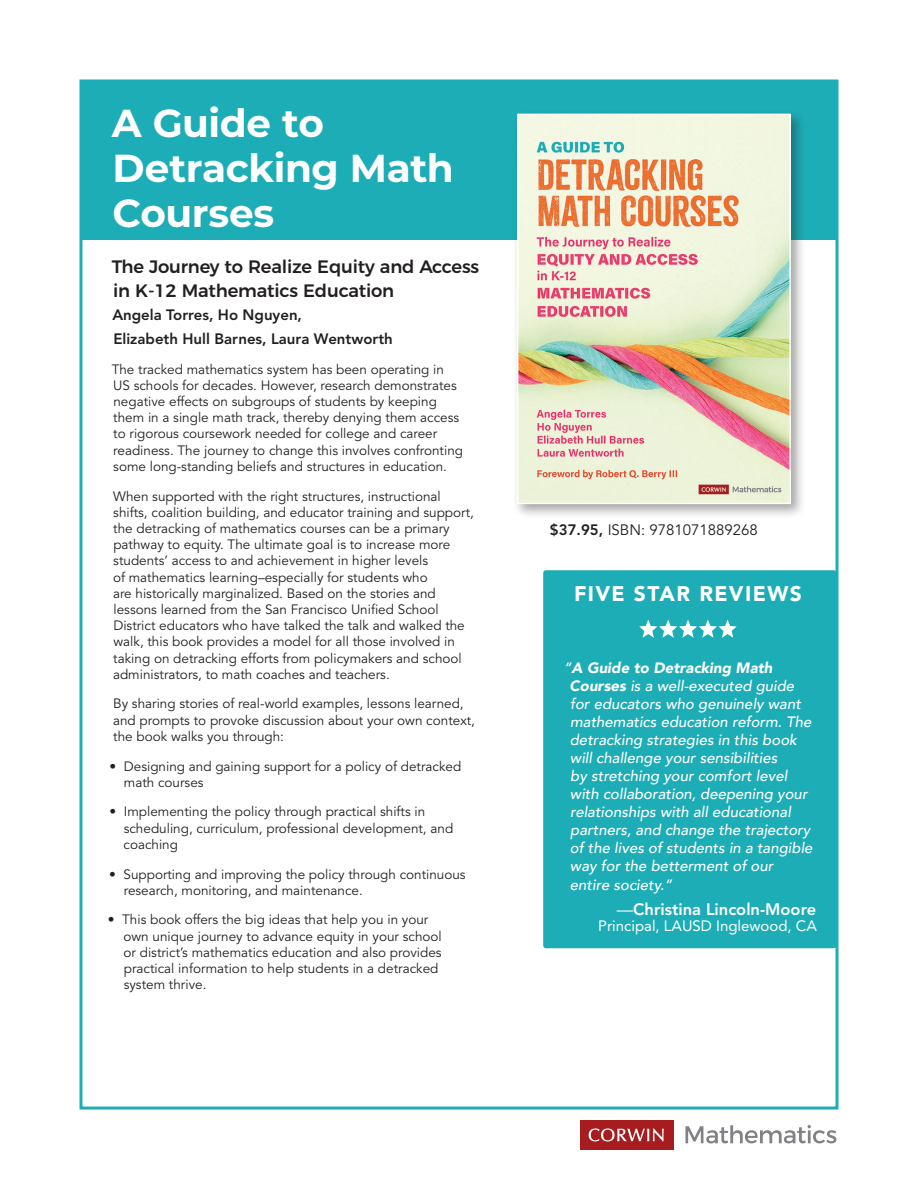
<style>
.page{position:relative;width:918px;height:1188px;background:#fff}
.page>*{position:absolute;margin:0;border:0;box-sizing:border-box;transform-origin:0 0}
.t1{font:700 39px/45px "Montserrat";letter-spacing:-.01em;color:#fff}
.t2{font:900 21px "Avenir LT Std";letter-spacing:.065em;color:#fff}
.t3{font:500 18px/24px "Montserrat";letter-spacing:-.01em;color:#231f20}
.t4{font:800 16.5px "Avenir LT Std";color:#fff}
.t5{font:italic 500 15px/18px "Avenir";color:#fff}
.t6{font:800 15px/24px "Avenir LT Std";color:#231f20}
.t7{font:15px "Avenir LT Std";color:#fff}
.t8{font:15px "Avenir LT Std";color:#231f20}
.t9{font:13.5px/16.2px "Avenir LT Std";color:#231f20}
.s1{font-weight:800}
.s2{font-weight:900}
.s3{font-weight:400}
</style>
<div class="page">
<div style="left:543px;top:570px;width:293px;height:378px;background:#1cadb6;border-radius:3px"></div>
<div style="left:81px;top:81px;width:756px;height:159px;background:#1cadb6"></div>
<div style="left:513px;top:109px;width:293px;height:410px;background:#231f20;opacity:.4"></div>
<img style="left:519px;top:116px;width:270px;height:386px">
<div style="left:517px;top:114px;width:274px;height:390px;border:1px solid #fff"></div>
<svg style="left:639px;top:620px;width:98px;height:18px"></svg>
<svg style="left:685px;top:1125px;width:151px;height:18px"></svg>
<div style="left:580px;top:1120px;width:93px;height:30px;background:#a61c1f"></div>
<svg style="left:589px;top:1128px;width:75px;height:13px"></svg>
<h1 class="t1" style="left:112px;top:98px;width:344px">A Guide to<br>Detracking Math<br>Courses</h1>
<h3 class="t3" style="left:112px;top:253px;width:369px">The Journey to Realize Equity and Access in K-12 Mathematics Education</h3>
<p class="t6" style="left:112px;top:303px;width:282px">Angela Torres, Ho Nguyen,<br>Elizabeth Hull Barnes, Laura Wentworth</p>
<p class="t9" style="left:112px;top:361px;width:353px">The tracked mathematics system has been operating in US schools for decades. However, research demonstrates negative effects on subgroups of students by keeping them in a single math track, thereby denying them access to rigorous coursework needed for college and career readiness. The journey to change this involves confronting some long-standing beliefs and structures in education.</p>
<p class="t9" style="left:113px;top:488px;width:362px">When supported with the right structures, instructional shifts, coalition building, and educator training and support, the detracking of mathematics courses can be a primary pathway to equity. The ultimate goal is to increase more students’ access to and achievement in higher levels<br>of mathematics learning–especially for students who<br>are historically marginalized. Based on the stories and lessons learned from the San Francisco Unified School District educators who have talked the talk and walked the walk, this book provides a model for all those involved in taking on detracking efforts from policymakers and school administrators, to math coaches and teachers.</p>
<p class="t9" style="left:113px;top:696px;width:364px">By sharing stories of real-world examples, lessons learned, and prompts to provoke discussion about your own context, the book walks you through:</p>
<p class="t9" style="left:124px;top:758px;width:339px;text-indent:-14px">• Designing and gaining support for a policy of detracked math courses</p>
<p class="t9" style="left:124px;top:804px;width:331px;text-indent:-14px">• Implementing the policy through practical shifts in scheduling, curriculum, professional development, and coaching</p>
<p class="t9" style="left:124px;top:866px;width:343px;text-indent:-15px">• Supporting and improving the policy through continuous research, monitoring, and maintenance.</p>
<p class="t9" style="left:124px;top:912px;width:320px;text-indent:-16px">• This book offers the big ideas that help you in your own unique journey to advance equity in your school or district’s mathematics education and also provides practical information to help students in a detracked system thrive.</p>
<p class="t8" style="left:550px;top:521px;width:209px"><span class="s1">$37.95,</span> ISBN: 9781071889268</p>
<h2 class="t2" style="left:574px;top:581px;width:229px">FIVE STAR REVIEWS</h2>
<p class="t5" style="left:570px;top:659px;width:245px;text-indent:-6px">“<span class="s2">A Guide to Detracking Math Courses</span> is a well-executed guide for educators who genuinely want mathematics education reform. The detracking strategies in this book will challenge your sensibilities<br>by stretching your comfort level with collaboration, deepening your relationships with all educational partners, and change the trajectory of the lives of students in a tangible way for the betterment of our</p>
<p class="t5" style="left:570px;top:876px;width:104px">entire society.”</p>
<p class="t4" style="left:617px;top:899px;width:201px"><span class="s3">—</span>Christina Lincoln-Moore</p>
<p class="t7" style="left:598px;top:918px;width:220px">Principal, LAUSD Inglewood, CA</p>
</div>
